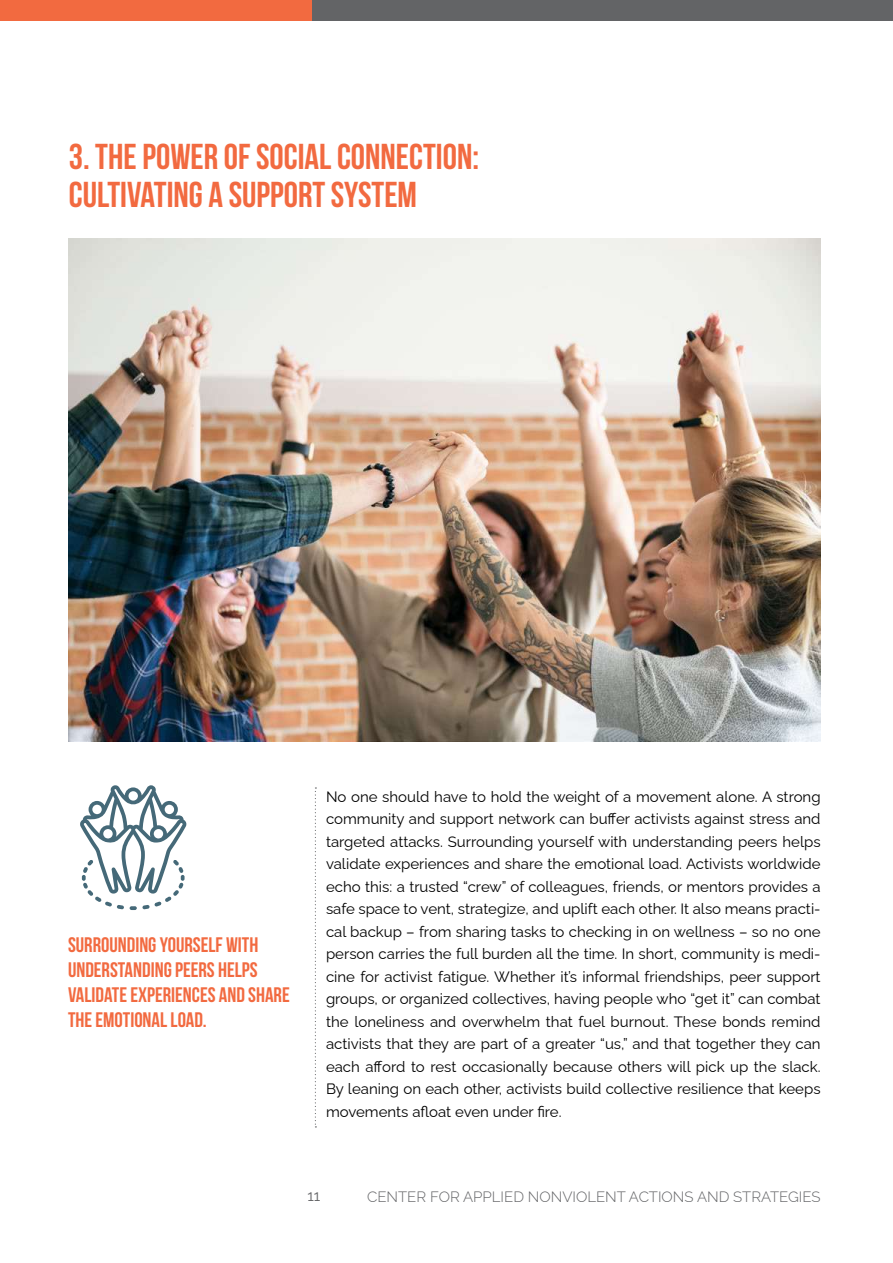
<style>
.page{position:relative;width:893px;height:1263px;background:#fff}
.page>*{position:absolute;margin:0;border:0;box-sizing:border-box;transform-origin:0 0}
.t1{font:700 36px/37.2px "Bebas Neue";color:#f26a40}
.t2{font:700 21px/25.2px "Bebas Neue";color:#f26a40}
.t3{font:15px/22.5px "Raleway";color:#000;text-align:justify}
.t4{font:300 15px "Raleway";color:#636466}
.t5{font:15px "Raleway";color:#636466}
</style>
<div class="page">
<div style="left:0;top:0;width:313px;height:21px;background:#f26a40"></div>
<div style="left:312px;top:0;width:581px;height:21px;background:#636466"></div>
<img style="left:68px;top:238px;width:753px;height:504px">
<svg style="left:315px;top:787px;width:1px;height:340px"></svg>
<svg style="left:80px;top:785px;width:107px;height:125px"></svg>
<h1 class="t1" style="left:69px;top:138px;width:412px">3. THE POWER OF SOCIAL CONNECTION:<br>CULTIVATING A SUPPORT SYSTEM</h1>
<h2 class="t2" style="left:68px;top:931px;width:223px">SURROUNDING YOURSELF WITH<br>UNDERSTANDING PEERS HELPS<br>VALIDATE EXPERIENCES AND SHARE<br>THE EMOTIONAL LOAD.</h2>
<p class="t3" style="left:326px;top:783px;width:496px">No one should have to hold the weight of a movement alone. A strong community and support network can buffer activists against stress and targeted attacks. Surrounding yourself with understanding peers helps validate experiences and share the emotional load. Activists worldwide echo this: a trusted “crew” of colleagues, friends, or mentors provides a safe space to vent, strategize, and uplift each other. It also means practi&shy;cal backup – from sharing tasks to checking in on wellness – so no one person carries the full burden all the time. In short, community is medi&shy;cine for activist fatigue. Whether it’s informal friendships, peer support groups, or organized collectives, having people who “get it” can combat the loneliness and overwhelm that fuel burnout. These bonds remind activists that they are part of a greater “us,” and that together they can each afford to rest occasionally because others will pick up the slack.<br>By leaning on each other, activists build collective resilience that keeps movements afloat even under fire.</p>
<p class="t5" style="left:308px;top:1183px;width:14px">11</p>
<p class="t4" style="left:367px;top:1185px;width:455px">CENTER FOR APPLIED NONVIOLENT ACTIONS AND STRATEGIES</p>
</div>
